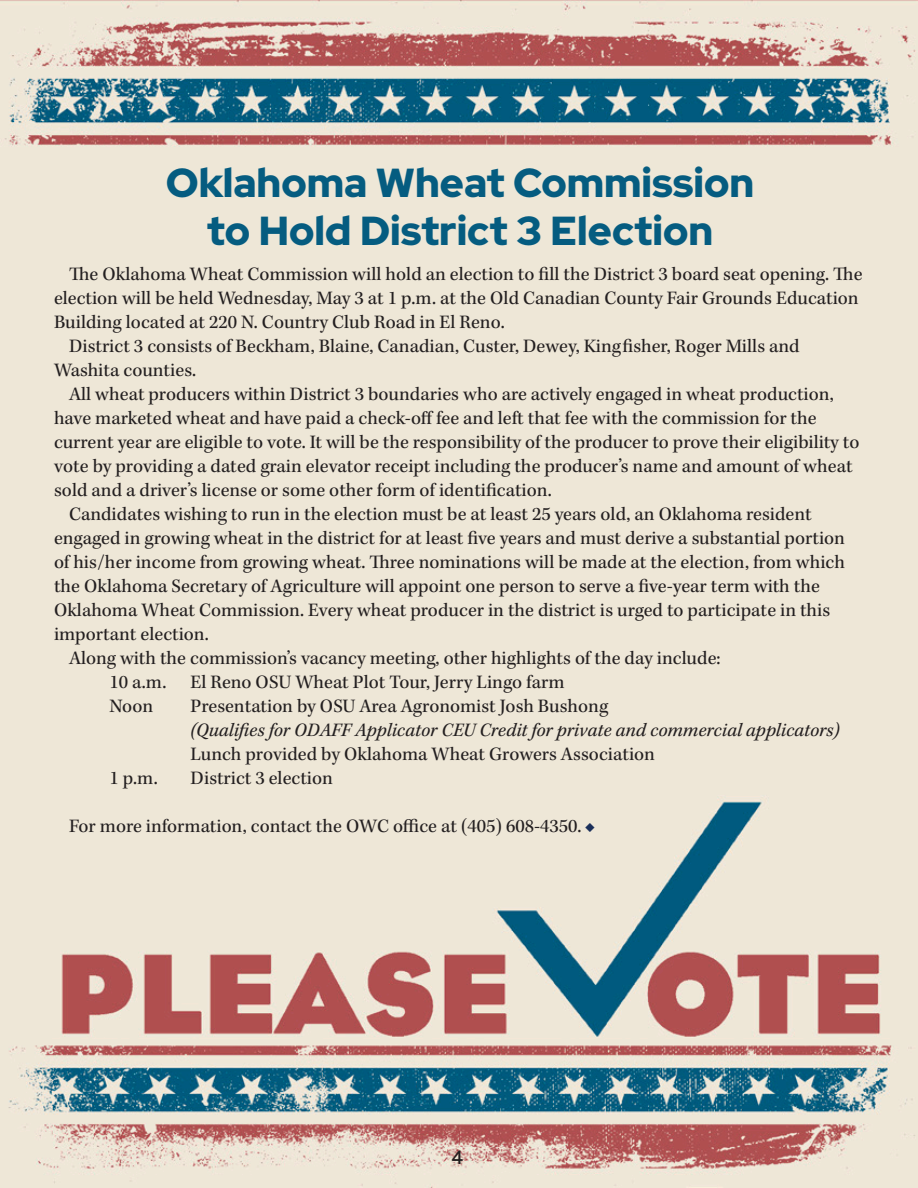
<style>
.page{position:relative;width:918px;height:1188px;background:#fff}
.page>*{position:absolute;margin:0;border:0;box-sizing:border-box;transform-origin:0 0}
.Headline{font:900 40.5px "Red Hat Display";color:#055c80}
.body{font:19.5px/24px "Kepler Std";color:#231f20}
.body-2{font:italic 19.5px "Kepler Std";color:#231f20}
.Cover_TOC{font:500 18px "New Hero";color:#231f20}
.s1{font-family:"Dingthings 3 Normal";font-size:16.5px;color:#1a2f5a}
</style>
<div class="page">
<img style="left:0;top:0;width:918px;height:1188px">
<p class="Headline" style="left:166px;top:157px;width:590px">Oklahoma Wheat Commission</p>
<p class="Headline" style="left:207px;top:205px;width:508px">to Hold District 3 Election</p>
<p class="body" style="left:54px;top:263px;width:810px;text-indent:15px">The Oklahoma Wheat Commission will hold an election to fill the District 3 board seat opening. The election will be held Wednesday, May 3 at 1 p.m. at the Old Canadian County Fair Grounds Education<br>Building located at 220 N. Country Club Road in El Reno.</p>
<p class="body" style="left:54px;top:335px;width:747px;text-indent:15px">District 3 consists of Beckham, Blaine, Canadian, Custer, Dewey, Kingfisher, Roger Mills and<br>Washita counties.</p>
<p class="body" style="left:54px;top:383px;width:807px;text-indent:15px">All wheat producers within District 3 boundaries who are actively engaged in wheat production, have marketed wheat and have paid a check-off fee and left that fee with the commission for the current year are eligible to vote. It will be the responsibility of the producer to prove their eligibility to vote by providing a dated grain elevator receipt including the producer’s name and amount of wheat sold and a driver’s license or some other form of identification.</p>
<p class="body" style="left:54px;top:503px;width:792px;text-indent:15px">Candidates wishing to run in the election must be at least 25 years old, an Oklahoma resident engaged in growing wheat in the district for at least five years and must derive a substantial portion of his/her income from growing wheat. Three nominations will be made at the election, from which the Oklahoma Secretary of Agriculture will appoint one person to serve a five-year term with the Oklahoma Wheat Commission. Every wheat producer in the district is urged to participate in this important election.</p>
<p class="body" style="left:69px;top:647px;width:653px">Along with the commission’s vacancy meeting, other highlights of the day include:</p>
<p class="body" style="left:110px;top:671px;width:456px">10 a.m. El Reno OSU Wheat Plot Tour, Jerry Lingo farm</p>
<p class="body" style="left:110px;top:695px;width:45px">Noon</p>
<p class="body" style="left:191px;top:695px;width:419px">Presentation by OSU Area Agronomist Josh Bushong</p>
<p class="body-2" style="left:191px;top:719px;width:650px">(Qualifies for ODAFF Applicator CEU Credit for private and commercial applicators)</p>
<p class="body" style="left:191px;top:743px;width:466px">Lunch provided by Oklahoma Wheat Growers Association</p>
<p class="body" style="left:110px;top:767px;width:50px">1 p.m.</p>
<p class="body" style="left:191px;top:767px;width:144px">District 3 election</p>
<p class="body" style="left:69px;top:815px;width:527px">For more information, contact the OWC office at (405) 608-4350. <span class="s1">u</span></p>
<p class="Cover_TOC" style="left:452px;top:1145px;width:14px">4</p>
</div>
